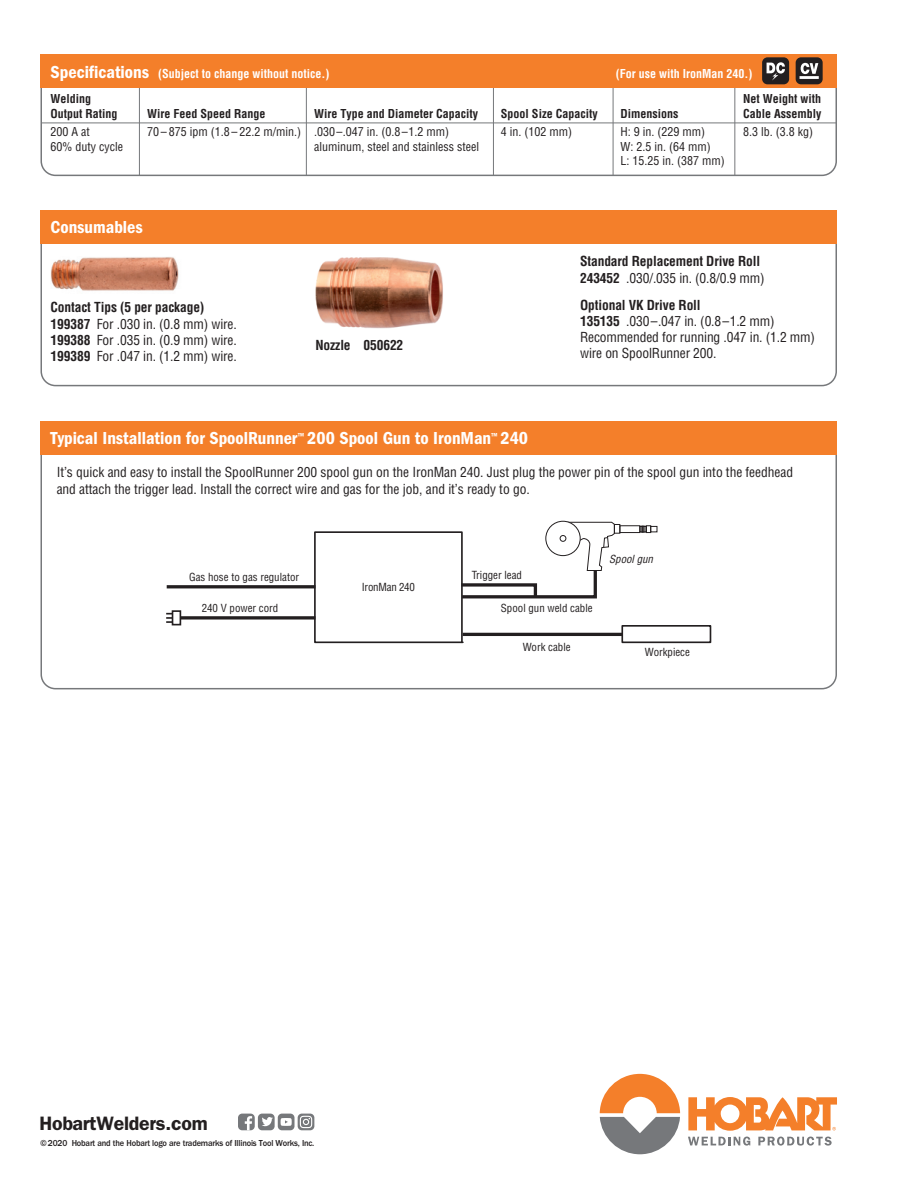
<style>
.page{position:relative;width:918px;height:1188px;background:#fff}
.page>*{position:absolute;margin:0;border:0;box-sizing:border-box;transform-origin:0 0}
.t1{font:600 19.5px "ITC Franklin Gothic Std";letter-spacing:-.01em;color:#231f20}
.t2{font:18px "ITC Franklin Gothic Std Dm Cd";color:#fff}
.t3{font:condensed 13.5px/16.2px "Helvetica";letter-spacing:-.005em;color:#231f20}
.t4{font:700 condensed 13.5px/16.2px "Helvetica";letter-spacing:-.01em;color:#231f20}
.t5{font:condensed 12px/14.4px "Helvetica";color:#231f20}
.t6{font:700 condensed 12px/14.4px "Helvetica";color:#231f20}
.t7{font:700 condensed 12px "Helvetica";color:#fff}
.t8{font:condensed 10.95px "Helvetica";color:#231f20}
.t9{font:condensed 10.95px "Helvetica";letter-spacing:-.02em;color:#231f20}
.t10{font:italic condensed 10.95px "Helvetica";color:#231f20}
.t11{font:500 9px "ITC Franklin Gothic Std";letter-spacing:-.02em;color:#231f20;scale:.94 1}
.s1{font-family:"ITC Franklin Gothic Std Dm Cd";font-weight:400;font-stretch:normal;font-size:18px}
.s2{font-weight:700}
.s3{font-weight:400}
</style>
<div class="page">
<svg style="left:40px;top:244px;width:797px;height:142px"></svg>
<img style="left:51px;top:256px;width:161px;height:38px">
<img style="left:315px;top:256px;width:135px;height:75px">
<div style="left:40px;top:210px;width:797px;height:34px;background:#f47f2a"></div>
<svg style="left:40px;top:455px;width:797px;height:234px"></svg>
<div style="left:40px;top:421px;width:797px;height:34px;background:#f47f2a"></div>
<svg style="left:40px;top:67px;width:797px;height:109px"></svg>
<hr style="left:139px;top:69px;width:1px;height:106px;background:#76787b">
<hr style="left:306px;top:70px;width:1px;height:105px;background:#76787b">
<hr style="left:613px;top:70px;width:1px;height:105px;background:#76787b">
<hr style="left:734px;top:70px;width:1px;height:105px;background:#76787b">
<hr style="left:493px;top:69px;width:1px;height:106px;background:#76787b">
<div style="left:41px;top:54px;width:796px;height:34px;background:#f47f2a"></div>
<div style="left:796px;top:57px;width:27px;height:27px;background:#231f20;border-radius:5px"></div>
<hr style="left:800px;top:76px;width:19px;height:3px;background:#fff">
<svg style="left:801px;top:63px;width:17px;height:11px"></svg>
<div style="left:762px;top:57px;width:27px;height:27px;background:#231f20;border-radius:5px"></div>
<div style="left:765px;top:60px;width:21px;height:21px;border:1px solid #231f20"></div>
<svg style="left:767px;top:62px;width:18px;height:19px"></svg>
<hr style="left:41px;top:123px;width:795px;height:1px;background:#76787b">
<div style="left:258px;top:1114px;width:17px;height:16px;background:#76787b;border-radius:4px"></div>
<svg style="left:262px;top:1117px;width:11px;height:9px"></svg>
<div style="left:278px;top:1114px;width:17px;height:16px;background:#76787b;border-radius:4px"></div>
<svg style="left:298px;top:1114px;width:16px;height:16px"></svg>
<svg style="left:281px;top:1118px;width:11px;height:8px"></svg>
<div style="left:238px;top:1114px;width:17px;height:16px;background:#76787b;border-radius:4px"></div>
<svg style="left:245px;top:1116px;width:7px;height:14px"></svg>
<svg style="left:300px;top:1116px;width:12px;height:12px"></svg>
<svg style="left:688px;top:1097px;width:149px;height:34px"></svg>
<svg style="left:600px;top:1074px;width:80px;height:80px"></svg>
<svg style="left:688px;top:1137px;width:62px;height:9px"></svg>
<svg style="left:758px;top:1137px;width:74px;height:9px"></svg>
<p class="t7" style="left:51px;top:69px;width:280px"><span class="s1">Specifications</span> (Subject to change without notice.)</p>
<p class="t7" style="left:616px;top:69px;width:138px">(For use with IronMan 240.)</p>
<p class="t6" style="left:51px;top:93px;width:69px">Welding<br>Output Rating</p>
<p class="t5" style="left:51px;top:126px;width:74px">200 A at<br>60% duty cycle</p>
<p class="t6" style="left:147px;top:107px;width:120px">Wire Feed Speed Range</p>
<p class="t5" style="left:147px;top:126px;width:155px">70– 875 ipm (1.8 – 22.2 m/min.)</p>
<p class="t6" style="left:314px;top:107px;width:165px">Wire Type and Diameter Capacity</p>
<p class="t5" style="left:314px;top:126px;width:166px">.030–.047 in. (0.8–1.2 mm) aluminum, steel and stainless steel</p>
<p class="t2" style="left:51px;top:221px;width:94px">Consumables</p>
<p class="t3" style="left:51px;top:301px;width:188px"><span class="s2">Contact Tips (5 per package)<br>199387</span> For .030 in. (0.8 mm) wire.<br><span class="s2">199388</span> For .035 in. (0.9 mm) wire.<br><span class="s2">199389</span> For .047 in. (1.2 mm) wire.</p>
<p class="t4" style="left:315px;top:338px;width:89px">Nozzle 050622</p>
<p class="t6" style="left:501px;top:107px;width:98px">Spool Size Capacity</p>
<p class="t5" style="left:501px;top:126px;width:73px">4 in. (102 mm)</p>
<p class="t6" style="left:620px;top:107px;width:59px">Dimensions</p>
<p class="t5" style="left:620px;top:126px;width:106px">H: 9 in. (229 mm)<br>W: 2.5 in. (64 mm)<br>L: 15.25 in. (387 mm)</p>
<p class="t6" style="left:743px;top:93px;width:80px">Net Weight with<br>Cable Assembly</p>
<p class="t5" style="left:743px;top:126px;width:71px">8.3 lb. (3.8 kg)</p>
<p class="t4" style="left:580px;top:254px;width:186px">Standard Replacement Drive Roll<br>243452 <span class="s3">.030/.035 in. (0.8/0.9 mm)</span></p>
<p class="t3" style="left:580px;top:298px;width:236px"><span class="s2">Optional VK Drive Roll<br>135135</span> .030–.047 in. (0.8–1.2 mm)<br>Recommended for running .047 in. (1.2 mm) wire on SpoolRunner 200.</p>
<p class="t2" style="left:51px;top:432px;width:479px">Typical Installation for SpoolRunner<sup>™</sup> 200 Spool Gun to IronMan<sup>™</sup> 240</p>
<p class="t3" style="left:57px;top:465px;width:738px">It’s quick and easy to install the SpoolRunner 200 spool gun on the IronMan 240. Just plug the power pin of the spool gun into the feedhead and attach the trigger lead. Install the correct wire and gas for the job, and it’s ready to go.</p>
<p class="t8" style="left:189px;top:572px;width:112px">Gas hose to gas regulator</p>
<p class="t8" style="left:202px;top:604px;width:78px">240 V power cord</p>
<p class="t9" style="left:362px;top:583px;width:55px">IronMan 240</p>
<p class="t8" style="left:472px;top:571px;width:52px">Trigger lead</p>
<p class="t8" style="left:501px;top:604px;width:93px">Spool gun weld cable</p>
<p class="t8" style="left:523px;top:643px;width:49px">Work cable</p>
<p class="t10" style="left:609px;top:554px;width:45px">Spool gun</p>
<p class="t8" style="left:645px;top:648px;width:47px">Workpiece</p>
<p class="t1" style="left:39px;top:1112px;width:170px">HobartWelders.com</p>
<p class="t11" style="left:40px;top:1140px;width:293px">© 2020 Hobart and the Hobart logo are trademarks of Illinois Tool Works, Inc.</p>
</div>
